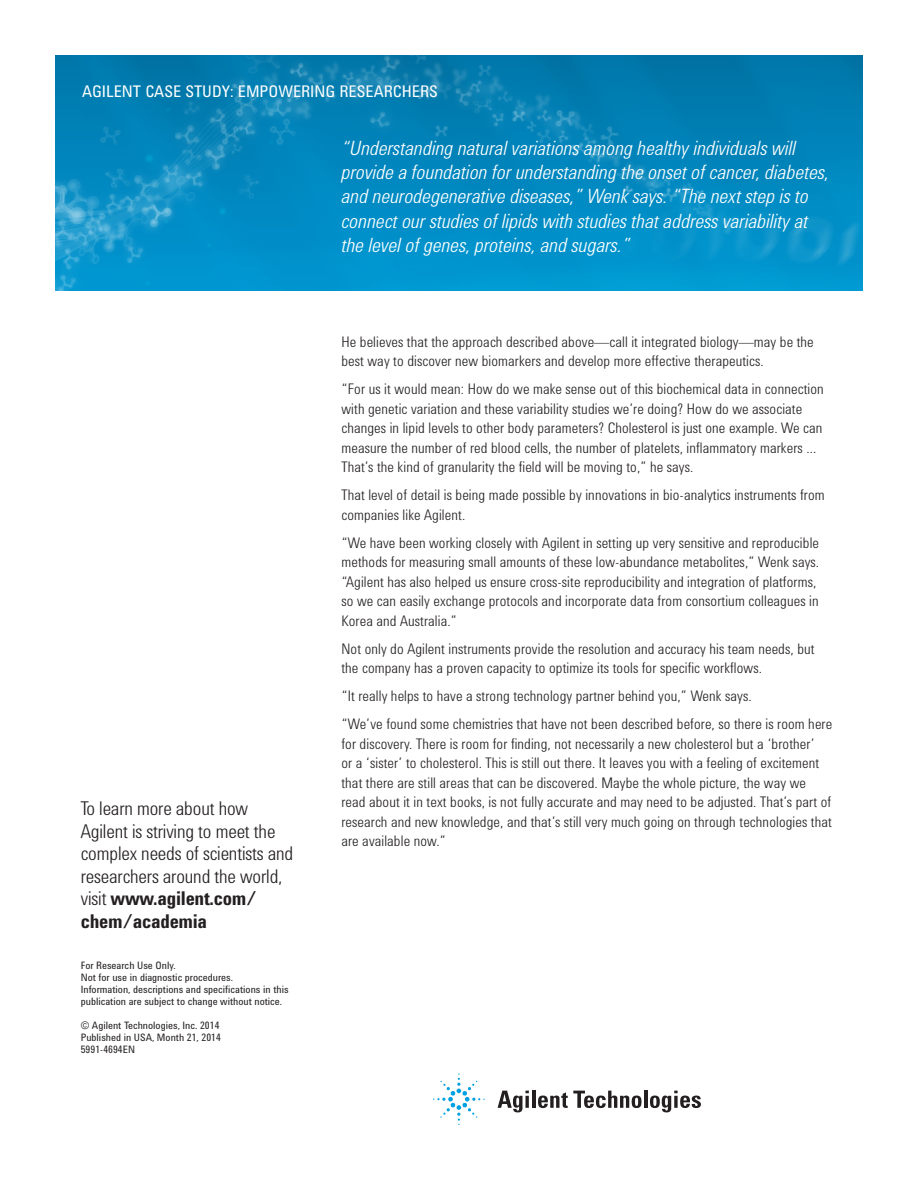
<style>
.page{position:relative;width:918px;height:1188px;background:#fff}
.page>*{position:absolute;margin:0;border:0;box-sizing:border-box;transform-origin:0 0}
.Newsletter_pull_quot{font:italic 300 20.25px/24.3px "Agilent Condensed CFF";color:#fff}
.CTA_Body{font:300 19.5px/22.5px "Agilent Condensed CFF";letter-spacing:-.005em;color:#231f20}
.Eyebrow_new{font:16.5px "Agilent Condensed CFF";color:#fff}
.Newsletter_body_text{font:300 15px/19.5px "Agilent Condensed CFF";letter-spacing:.01em;color:#231f20}
.Legal_Text_Copyright{font:10.5px "Agilent Condensed CFF";color:#231f20}
.s1{font-weight:700}
</style>
<div class="page">
<svg style="left:498px;top:1091px;width:31px;height:21px"></svg>
<svg style="left:525px;top:1096px;width:4px;height:12px"></svg>
<hr style="left:532px;top:1091px;width:3px;height:17px;background:#231f20">
<svg style="left:538px;top:1091px;width:103px;height:17px"></svg>
<hr style="left:644px;top:1091px;width:3px;height:17px;background:#231f20">
<svg style="left:650px;top:1091px;width:51px;height:21px"></svg>
<svg style="left:433px;top:1073px;width:52px;height:52px"></svg>
<img style="left:748px;top:77px;width:115px;height:214px">
<img style="left:55px;top:55px;width:693px;height:236px">
<p class="Eyebrow_new" style="left:82px;top:78px;width:357px">AGILENT CASE STUDY: EMPOWERING RESEARCHERS</p>
<p class="CTA_Body" style="left:81px;top:796px;width:214px">To learn more about how<br>Agilent is striving to meet the complex needs of scientists and researchers around the world, visit <span class="s1">www.agilent.com/ chem/academia</span></p>
<p class="Legal_Text_Copyright" style="left:81px;top:958px;width:96px">For Research Use Only.</p>
<p class="Legal_Text_Copyright" style="left:81px;top:970px;width:154px">Not for use in diagnostic procedures.</p>
<p class="Legal_Text_Copyright" style="left:81px;top:982px;width:209px">Information, descriptions and specifications in this</p>
<p class="Legal_Text_Copyright" style="left:81px;top:994px;width:203px">publication are subject to change without notice.</p>
<p class="Legal_Text_Copyright" style="left:81px;top:1018px;width:140px">© Agilent Technologies, Inc. 2014</p>
<p class="Legal_Text_Copyright" style="left:81px;top:1030px;width:142px">Published in USA, Month 21, 2014</p>
<p class="Legal_Text_Copyright" style="left:81px;top:1042px;width:56px">5991-4694EN</p>
<p class="Newsletter_pull_quot" style="left:341px;top:134px;width:489px">“Understanding natural variations among healthy individuals will provide a foundation for understanding the onset of cancer, diabetes, and neurodegenerative diseases,” Wenk says. “The next step is to connect our studies of lipids with studies that address variability at the level of genes, proteins, and sugars.”</p>
<p class="Newsletter_body_text" style="left:341px;top:331px;width:474px">He believes that the approach described above—call it integrated biology—may be the best way to discover new biomarkers and develop more effective therapeutics.</p>
<p class="Newsletter_body_text" style="left:341px;top:378px;width:484px">“For us it would mean: How do we make sense out of this biochemical data in connection with genetic variation and these variability studies we’re doing? How do we associate changes in lipid levels to other body parameters? Cholesterol is just one example. We can measure the number of red blood cells, the number of platelets, inflammatory markers ...<br>That’s the kind of granularity the field will be moving to,” he says.</p>
<p class="Newsletter_body_text" style="left:341px;top:484px;width:485px">That level of detail is being made possible by innovations in bio-analytics instruments from companies like Agilent.</p>
<p class="Newsletter_body_text" style="left:341px;top:532px;width:479px">“We have been working closely with Agilent in setting up very sensitive and reproducible methods for measuring small amounts of these low-abundance metabolites,” Wenk says. “Agilent has also helped us ensure cross-site reproducibility and integration of platforms, so we can easily exchange protocols and incorporate data from consortium colleagues in Korea and Australia.”</p>
<p class="Newsletter_body_text" style="left:341px;top:638px;width:475px">Not only do Agilent instruments provide the resolution and accuracy his team needs, but the company has a proven capacity to optimize its tools for specific workflows.</p>
<p class="Newsletter_body_text" style="left:341px;top:685px;width:412px">“It really helps to have a strong technology partner behind you,” Wenk says.</p>
<p class="Newsletter_body_text" style="left:341px;top:713px;width:492px">“We’ve found some chemistries that have not been described before, so there is room here for discovery. There is room for finding, not necessarily a new cholesterol but a ‘brother’<br>or a ‘sister’ to cholesterol. This is still out there. It leaves you with a feeling of excitement that there are still areas that can be discovered. Maybe the whole picture, the way we read about it in text books, is not fully accurate and may need to be adjusted. That’s part of research and new knowledge, and that’s still very much going on through technologies that are available now.”</p>
</div>
